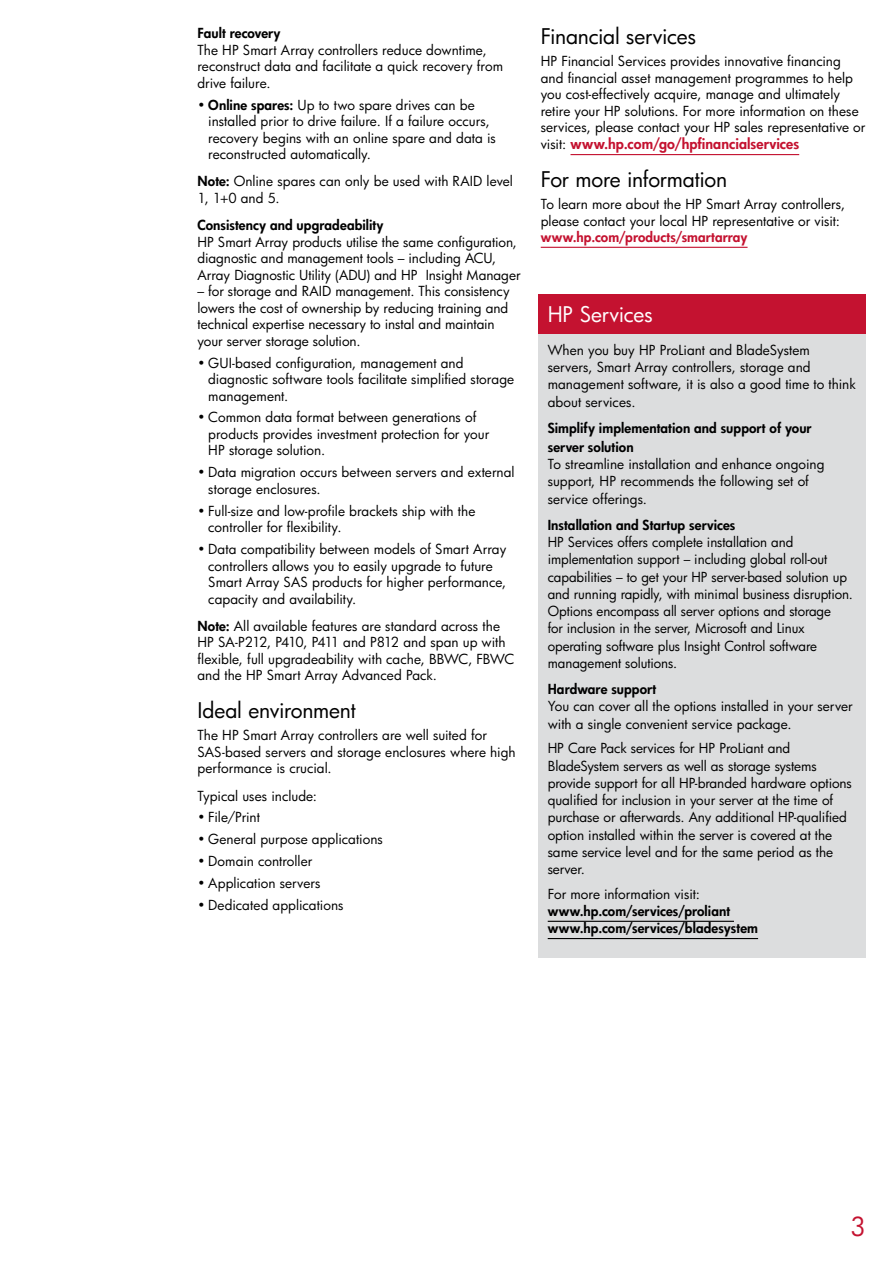
<style>
.page{position:relative;width:893px;height:1263px;background:#fff}
.page>*{position:absolute;margin:0;border:0;box-sizing:border-box;transform-origin:0 0}
.t1{font:25.5px "HP Futura";color:#c41230}
.t2{font:21px "HP Futura";letter-spacing:-.015em;color:#000}
.t3{font:21px "HP Futura";letter-spacing:-.01em;color:#fff}
.t4{font:800 14.25px "HP Futura";letter-spacing:.005em;color:#c41230}
.t5{font:13.5px/16.5px "HP Futura";color:#000}
.t6{font:800 13.5px/18.8px "HP Futura";letter-spacing:.005em;color:#000}
.t7{font:800 13.5px "HP Futura";letter-spacing:.01em;color:#c41230}
.s1{font-weight:800}
.s2{font-weight:400;font-size:13.5px;color:#000}
</style>
<div class="page">
<hr style="left:570px;top:154px;width:229px;height:1px;background:#c41230">
<hr style="left:541px;top:247px;width:206px;height:1px;background:#c41230">
<div style="left:539px;top:294px;width:327px;height:40px;background:#c41230"></div>
<div style="left:539px;top:335px;width:327px;height:623px;background:#dcddde"></div>
<hr style="left:548px;top:921px;width:186px;height:1px;background:#000">
<hr style="left:548px;top:938px;width:210px;height:1px;background:#000">
<p class="t6" style="left:197px;top:24px;width:85px">Fault recovery</p>
<p class="t5" style="left:197px;top:41px;width:307px">The HP Smart Array controllers reduce downtime, reconstruct data and facilitate a quick recovery from drive failure.</p>
<p class="t5" style="left:208px;top:96px;width:289px;text-indent:-11px">• <span class="s1">Online spares:</span> Up to two spare drives can be installed prior to drive failure. If a failure occurs, recovery begins with an online spare and data is reconstructed automatically.</p>
<p class="t5" style="left:197px;top:173px;width:317px"><span class="s1">Note:</span> Online spares can only be used with RAID level<br>1, 1+0 and 5.</p>
<p class="t6" style="left:197px;top:216px;width:188px">Consistency and upgradeability</p>
<p class="t5" style="left:197px;top:233px;width:325px">HP Smart Array products utilise the same configuration, diagnostic and management tools – including ACU,<br>Array Diagnostic Utility (ADU) and HP Insight Manager</p>
<p class="t5" style="left:197px;top:283px;width:314px">– for storage and RAID management. This consistency lowers the cost of ownership by reducing training and technical expertise necessary to instal and maintain your server storage solution.</p>
<p class="t5" style="left:208px;top:354px;width:307px;text-indent:-11px">• GUI-based configuration, management and diagnostic software tools facilitate simplified storage management.</p>
<p class="t5" style="left:208px;top:409px;width:282px;text-indent:-11px">• Common data format between generations of products provides investment protection for your<br>HP storage solution.</p>
<p class="t5" style="left:208px;top:464px;width:308px;text-indent:-11px">• Data migration occurs between servers and external storage enclosures.</p>
<p class="t5" style="left:208px;top:502px;width:269px;text-indent:-11px">• Full-size and low-profile brackets ship with the controller for flexibility.</p>
<p class="t5" style="left:208px;top:541px;width:300px;text-indent:-11px">• Data compatibility between models of Smart Array controllers allows you to easily upgrade to future Smart Array SAS products for higher performance, capacity and availability.</p>
<p class="t5" style="left:197px;top:617px;width:318px"><span class="s1">Note:</span> All available features are standard across the HP SA-P212, P410, P411 and P812 and span up with flexible, full upgradeability with cache, BBWC, FBWC and the HP Smart Array Advanced Pack.</p>
<h2 class="t2" style="left:197px;top:696px;width:160px">Ideal environment</h2>
<p class="t5" style="left:197px;top:727px;width:320px">The HP Smart Array controllers are well suited for<br>SAS-based servers and storage enclosures where high performance is crucial.</p>
<p class="t5" style="left:197px;top:787px;width:121px">Typical uses include:</p>
<p class="t5" style="left:197px;top:809px;width:64px">• File/Print</p>
<p class="t5" style="left:197px;top:831px;width:187px">• General purpose applications</p>
<p class="t5" style="left:197px;top:853px;width:116px">• Domain controller</p>
<p class="t5" style="left:197px;top:875px;width:125px">• Application servers</p>
<p class="t5" style="left:197px;top:896px;width:148px">• Dedicated applications</p>
<h2 class="t2" style="left:541px;top:22px;width:157px">Financial services</h2>
<p class="t5" style="left:541px;top:53px;width:326px">HP Financial Services provides innovative financing and financial asset management programmes to help you cost-effectively acquire, manage and ultimately retire your HP solutions. For more information on these services, please contact your HP sales representative or</p>
<p class="t4" style="left:541px;top:134px;width:260px"><span class="s2">visit:</span> www.hp.com/go/hpfinancialservices</p>
<h2 class="t2" style="left:541px;top:165px;width:188px">For more information</h2>
<p class="t5" style="left:541px;top:196px;width:306px">To learn more about the HP Smart Array controllers, please contact your local HP representative or visit:</p>
<p class="t7" style="left:541px;top:228px;width:208px">www.hp.com/products/smartarray</p>
<h2 class="t3" style="left:548px;top:300px;width:107px">HP Services</h2>
<p class="t5" style="left:548px;top:341px;width:309px;line-height:17.2px">When you buy HP ProLiant and BladeSystem servers, Smart Array controllers, storage and management software, it is also a good time to think about services.</p>
<p class="t6" style="left:548px;top:418px;width:265px">Simplify implementation and support of your server solution</p>
<p class="t5" style="left:548px;top:455px;width:278px;line-height:17.2px">To streamline installation and enhance ongoing support, HP recommends the following set of service offerings.</p>
<p class="t6" style="left:548px;top:515px;width:189px">Installation and Startup services</p>
<p class="t5" style="left:548px;top:533px;width:306px;line-height:17.2px">HP Services offers complete installation and implementation support – including global roll-out capabilities – to get your HP server-based solution up and running rapidly, with minimal business disruption.<br>Options encompass all server options and storage<br>for inclusion in the server, Microsoft and Linux operating software plus Insight Control software management solutions.</p>
<p class="t6" style="left:548px;top:679px;width:110px">Hardware support</p>
<p class="t5" style="left:548px;top:697px;width:306px;line-height:17.2px">You can cover all the options installed in your server with a single convenient service package.</p>
<p class="t5" style="left:548px;top:739px;width:306px;line-height:17.2px">HP Care Pack services for HP ProLiant and BladeSystem servers as well as storage systems provide support for all HP-branded hardware options qualified for inclusion in your server at the time of purchase or afterwards. Any additional HP-qualified option installed within the server is covered at the same service level and for the same period as the server.</p>
<p class="t5" style="left:548px;top:885px;width:154px">For more information visit:</p>
<p class="t6" style="left:548px;top:902px;width:212px;line-height:17.2px">www.hp.com/services/proliant www.hp.com/services/bladesystem</p>
<h1 class="t1" style="left:850px;top:1209px;width:17px">3</h1>
</div>
